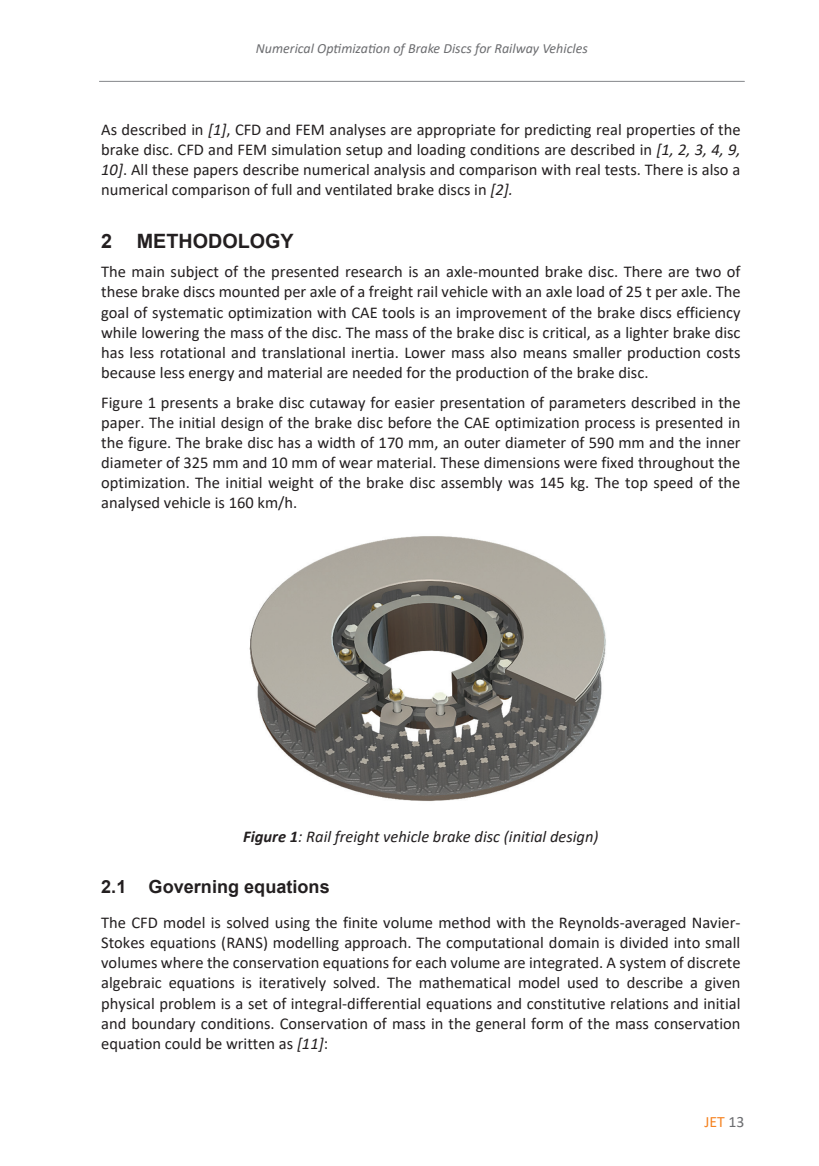
<style>
.page{position:relative;width:819px;height:1166px;background:#fff}
.page>*{position:absolute;margin:0;border:0;box-sizing:border-box;transform-origin:0 0}
.t1{font:700 19.78px "Arial";color:#231f20}
.t2{font:700 18.03px "Arial";color:#231f20}
.t3{font:16.45px/20.1px "Calibri";color:#231f20;text-align:justify}
.t4{font:italic 16.45px "Calibri";color:#231f20}
.t5{font:15.75px "Calibri";color:#f58220}
.t6{font:italic 14px "Calibri";color:#6c6d70}
.s1{font-style:italic}
.s2{font-weight:700}
.s3{color:#6c6d70}
</style>
<div class="page">
<hr style="left:99px;top:81px;width:645px;height:1px;background:#939598">
<img style="left:249px;top:536px;width:357px;height:265px">
<p class="t6" style="left:256px;top:39px;width:333px">Numerical Optimization of Brake Discs for Railway Vehicles</p>
<p class="t3" style="left:101px;top:119px;width:641px">As described in <span class="s1">[1]</span>, CFD and FEM analyses are appropriate for predicting real properties of the brake disc. CFD and FEM simulation setup and loading conditions are described in <span class="s1">[1, 2, 3, 4, 9, 10]</span>. All these papers describe numerical analysis and comparison with real tests. There is also a numerical comparison of full and ventilated brake discs in <span class="s1">[2].</span></p>
<p class="t1" style="left:101px;top:227px;width:194px">2 METHODOLOGY</p>
<p class="t3" style="left:101px;top:261px;width:641px">The main subject of the presented research is an axle‐mounted brake disc. There are two of these brake discs mounted per axle of a freight rail vehicle with an axle load of 25 t per axle. The goal of systematic optimization with CAE tools is an improvement of the brake discs efficiency while lowering the mass of the disc. The mass of the brake disc is critical, as a lighter brake disc has less rotational and translational inertia. Lower mass also means smaller production costs because less energy and material are needed for the production of the brake disc.</p>
<p class="t3" style="left:101px;top:392px;width:641px">Figure 1 presents a brake disc cutaway for easier presentation of parameters described in the paper. The initial design of the brake disc before the CAE optimization process is presented in the figure. The brake disc has a width of 170 mm, an outer diameter of 590 mm and the inner diameter of 325 mm and 10 mm of wear material. These dimensions were fixed throughout the optimization. The initial weight of the brake disc assembly was 145 kg. The top speed of the analysed vehicle is 160 km/h.</p>
<p class="t4" style="left:243px;top:825px;width:357px"><span class="s2">Figure 1</span>: Rail freight vehicle brake disc (initial design)</p>
<p class="t2" style="left:101px;top:874px;width:230px">2.1 Governing equations</p>
<p class="t3" style="left:101px;top:912px;width:641px">The CFD model is solved using the finite volume method with the Reynolds‐averaged Navier‐ Stokes equations (RANS) modelling approach. The computational domain is divided into small volumes where the conservation equations for each volume are integrated. A system of discrete algebraic equations is iteratively solved. The mathematical model used to describe a given physical problem is a set of integral‐differential equations and constitutive relations and initial and boundary conditions. Conservation of mass in the general form of the mass conservation equation could be written as <span class="s1">[11]</span>:</p>
<p class="t5" style="left:704px;top:1111px;width:41px">JET <span class="s3">13</span></p>
</div>
